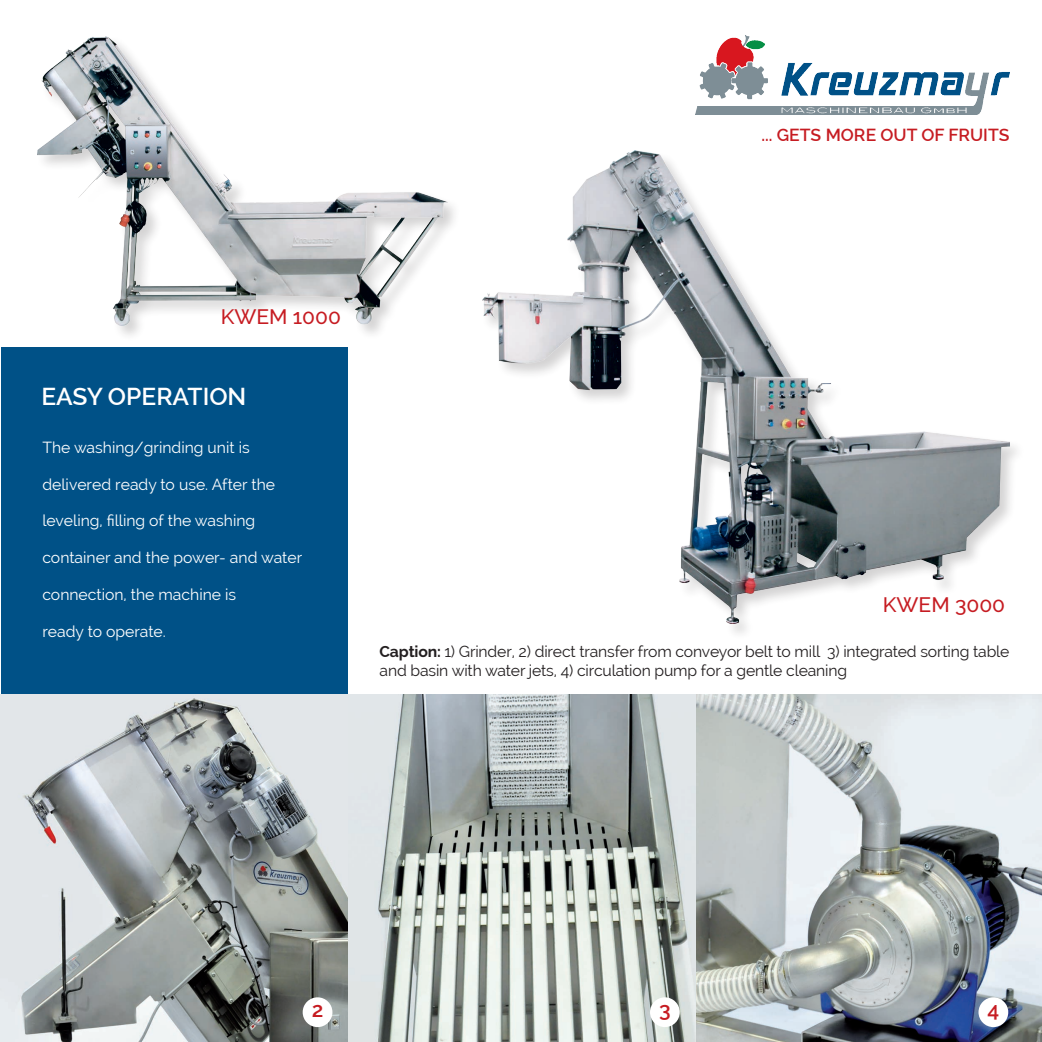
<style>
.page{position:relative;width:1042px;height:1042px;background:#fff}
.page>*{position:absolute;margin:0;border:0;box-sizing:border-box;transform-origin:0 0}
.t1{font:600 24.5px "Raleway";color:#fff}
.t2{font:500 21px "Raleway";color:#c61c22}
.t3{font:600 21px "Raleway";color:#c61c22}
.t4{font:600 17.5px "Raleway";color:#c61c22}
.text{font:15.75px "Raleway";color:#fff}
.text-2{font:15.75px/18.9px "Raleway";letter-spacing:-.01em;color:#231f20}
.s1{font-weight:700}
</style>
<div class="page">
<img style="left:482px;top:151px;width:527px;height:472px">
<div style="left:1px;top:347px;width:347px;height:347px;background:#005187"></div>
<img style="left:696px;top:35px;width:313px;height:79px">
<img style="left:696px;top:694px;width:346px;height:348px">
<img style="left:0;top:694px;width:696px;height:348px">
<div style="left:303px;top:997px;width:29px;height:30px;background:#fff;border-radius:50%"></div>
<div style="left:650px;top:997px;width:30px;height:30px;background:#fff;border-radius:50%"></div>
<div style="left:978px;top:997px;width:30px;height:30px;background:#fff;border-radius:50%"></div>
<img style="left:38px;top:37px;width:410px;height:289px">
<p class="t4" style="left:761px;top:124px;width:250px">... GETS MORE OUT OF FRUITS</p>
<p class="t2" style="left:221px;top:304px;width:122px">KWEM 1000</p>
<p class="t1" style="left:41px;top:382px;width:206px">EASY OPERATION</p>
<p class="text" style="left:42px;top:438px;width:209px">The washing/grinding unit is</p>
<p class="text" style="left:42px;top:475px;width:234px">delivered ready to use. After the</p>
<p class="text" style="left:42px;top:512px;width:214px">leveling, filling of the washing</p>
<p class="text" style="left:42px;top:548px;width:261px">container and the power- and water</p>
<p class="text" style="left:42px;top:585px;width:195px">connection, the machine is</p>
<p class="text" style="left:42px;top:622px;width:125px">ready to operate.</p>
<p class="t2" style="left:883px;top:593px;width:124px">KWEM 3000</p>
<p class="text-2" style="left:379px;top:642px;width:631px"><span class="s1">Caption:</span> 1) Grinder, 2) direct transfer from conveyor belt to mill 3) integrated sorting table and basin with water jets, 4) circulation pump for a gentle cleaning</p>
<p class="t3" style="left:312px;top:997px;width:13px">2</p>
<p class="t3" style="left:659px;top:997px;width:13px">3</p>
<p class="t3" style="left:987px;top:997px;width:13px">4</p>
</div>
